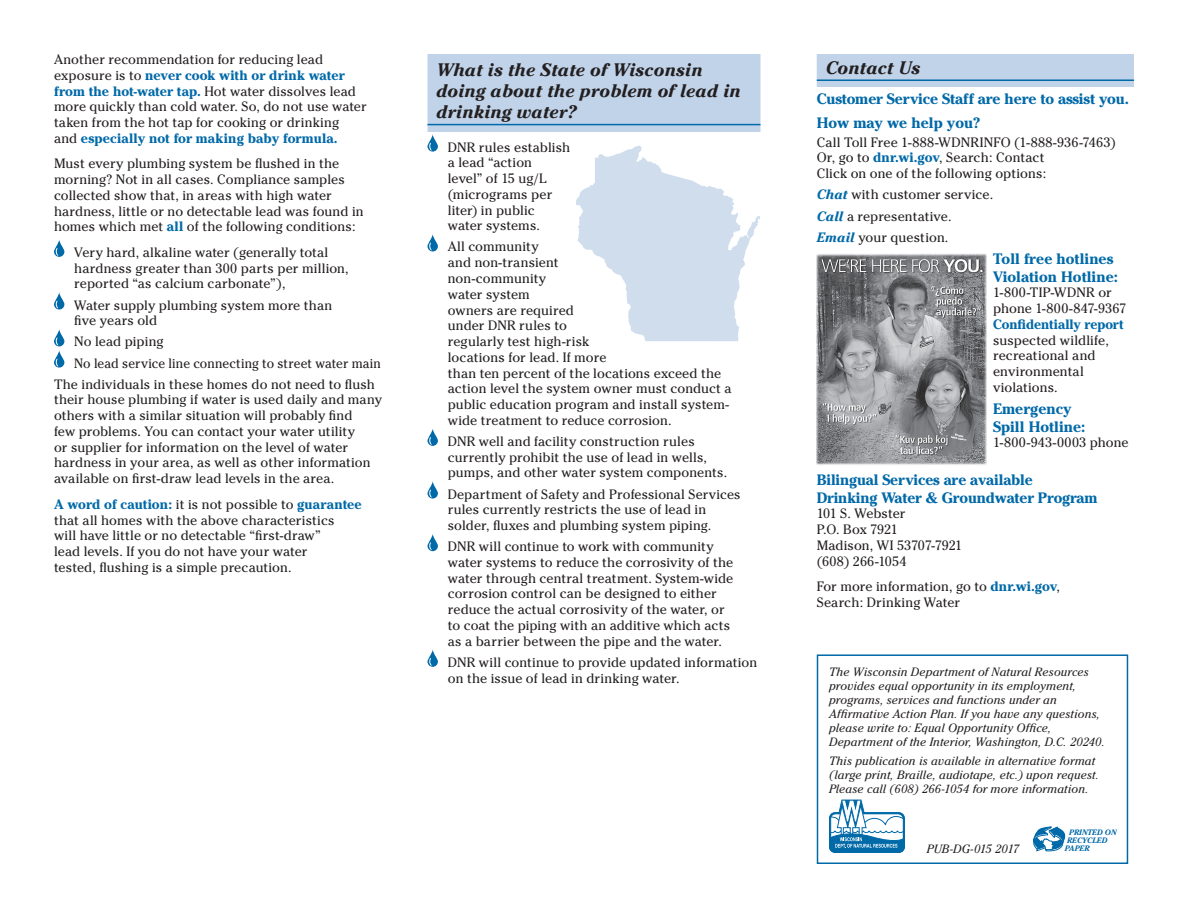
<style>
.page{position:relative;width:1188px;height:918px;background:#fff}
.page>*{position:absolute;margin:0;border:0;box-sizing:border-box;transform-origin:0 0}
.t1{font:italic 700 18px/21px "Cheltenham";color:#231f20}
.t2{font:700 15px/17.2px "Cheltenham";letter-spacing:-.01em;color:#0069a8}
.t3{font:13.5px/15.8px "Cheltenham";letter-spacing:.005em;color:#231f20}
.t4{font:13.5px "Cheltenham";letter-spacing:.005em;color:#231f20;scale:.95 1}
.t5{font:700 13.5px "Cheltenham";letter-spacing:-.005em;color:#0069a8}
.t6{font:italic 12px/14px "Cheltenham";letter-spacing:.01em;color:#231f20}
.t7{font:italic 12px "Cheltenham";letter-spacing:-.015em;color:#231f20}
.t8{font:italic 700 7.8px/7.8px "Cheltenham";color:#0069a8}
.s1{font-weight:700;color:#0069a8}
.s2{font-weight:700;font-style:italic;color:#0069a8}
</style>
<div class="page">
<div style="left:428px;top:54px;width:332px;height:78px;background:#c0d3e9"></div>
<hr style="left:428px;top:124px;width:332px;height:1px;background:#0069a8">
<svg style="left:428px;top:134px;width:10px;height:18px"></svg>
<svg style="left:429px;top:143px;width:3px;height:8px"></svg>
<svg style="left:428px;top:234px;width:10px;height:17px"></svg>
<svg style="left:429px;top:243px;width:3px;height:7px"></svg>
<svg style="left:428px;top:428px;width:10px;height:18px"></svg>
<svg style="left:429px;top:437px;width:3px;height:8px"></svg>
<svg style="left:428px;top:481px;width:10px;height:18px"></svg>
<svg style="left:429px;top:490px;width:3px;height:7px"></svg>
<svg style="left:428px;top:534px;width:10px;height:17px"></svg>
<svg style="left:429px;top:542px;width:3px;height:8px"></svg>
<svg style="left:428px;top:649px;width:10px;height:18px"></svg>
<svg style="left:429px;top:658px;width:3px;height:8px"></svg>
<svg style="left:576px;top:145px;width:184px;height:196px"></svg>
<svg style="left:54px;top:239px;width:10px;height:18px"></svg>
<svg style="left:56px;top:248px;width:3px;height:8px"></svg>
<svg style="left:54px;top:292px;width:10px;height:18px"></svg>
<svg style="left:56px;top:301px;width:3px;height:7px"></svg>
<svg style="left:54px;top:329px;width:10px;height:17px"></svg>
<svg style="left:56px;top:338px;width:3px;height:7px"></svg>
<svg style="left:54px;top:350px;width:10px;height:18px"></svg>
<svg style="left:56px;top:359px;width:3px;height:7px"></svg>
<div style="left:817px;top:54px;width:317px;height:33px;background:#c0d3e9"></div>
<hr style="left:817px;top:80px;width:317px;height:1px;background:#0069a8">
<img style="left:817px;top:253px;width:169px;height:212px">
<div style="left:817px;top:654px;width:311px;height:210px;border:2px solid #0069a8"></div>
<svg style="left:1033px;top:826px;width:33px;height:26px"></svg>
<svg style="left:829px;top:800px;width:76px;height:53px"></svg>
<p class="t3" style="left:54px;top:52px;width:314px">Another recommendation for reducing lead exposure is to <span class="s1">never cook with or drink water from the hot-water tap.</span> Hot water dissolves lead more quickly than cold water. So, do not use water taken from the hot tap for cooking or drinking<br>and <span class="s1">especially not for making baby formula.</span></p>
<p class="t3" style="left:54px;top:156px;width:311px">Must every plumbing system be flushed in the morning? Not in all cases. Compliance samples collected show that, in areas with high water hardness, little or no detectable lead was found in homes which met <span class="s1">all</span> of the following conditions:</p>
<p class="t3" style="left:74px;top:244px;width:276px">Very hard, alkaline water (generally total hardness greater than 300 parts per million, reported “as calcium carbonate”),</p>
<p class="t3" style="left:74px;top:297px;width:260px">Water supply plumbing system more than five years old</p>
<p class="t3" style="left:74px;top:334px;width:91px">No lead piping</p>
<p class="t4" style="left:74px;top:355px;width:324px">No lead service line connecting to street water main</p>
<p class="t3" style="left:54px;top:376px;width:322px">The individuals in these homes do not need to flush</p>
<p class="t3" style="left:54px;top:392px;width:330px">their house plumbing if water is used daily and many others with a similar situation will probably find<br>few problems. You can contact your water utility<br>or supplier for information on the level of water hardness in your area, as well as other information available on first-draw lead levels in the area.</p>
<p class="t3" style="left:54px;top:496px;width:309px"><span class="s1">A word of caution:</span> it is not possible to <span class="s1">guarantee </span>that all homes with the above characteristics<br>will have little or no detectable “first-draw”<br>lead levels. If you do not have your water<br>tested, flushing is a simple precaution.</p>
<h1 class="t1" style="left:436px;top:59px;width:306px">What is the State of Wisconsin doing about the problem of lead in drinking water?</h1>
<p class="t3" style="left:448px;top:139px;width:124px">DNR rules establish a lead “action<br>level” of 15 ug/L (micrograms per liter) in public water systems.</p>
<p class="t3" style="left:448px;top:239px;width:285px">All community<br>and non-transient<br>non-community<br>water system<br>owners are required<br>under DNR rules to<br>regularly test high-risk<br>locations for lead. If more<br>than ten percent of the locations exceed the action level the system owner must conduct a public education program and install system&shy;wide treatment to reduce corrosion.</p>
<p class="t3" style="left:448px;top:433px;width:281px">DNR well and facility construction rules currently prohibit the use of lead in wells, pumps, and other water system components.</p>
<p class="t3" style="left:448px;top:486px;width:294px">Department of Safety and Professional Services rules currently restricts the use of lead in solder, fluxes and plumbing system piping.</p>
<p class="t3" style="left:448px;top:539px;width:287px">DNR will continue to work with community water systems to reduce the corrosivity of the water through central treatment. System-wide corrosion control can be designed to either reduce the actual corrosivity of the water, or to coat the piping with an additive which acts as a barrier between the pipe and the water.</p>
<p class="t3" style="left:448px;top:654px;width:311px">DNR will continue to provide updated information on the issue of lead in drinking water.</p>
<h1 class="t1" style="left:826px;top:57px;width:96px">Contact Us</h1>
<p class="t2" style="left:817px;top:87px;width:314px;line-height:24px">Customer Service Staff are here to assist you.<br>How may we help you?</p>
<p class="t3" style="left:817px;top:134px;width:301px">Call Toll Free 1-888-WDNRINFO (1-888-936-7463)<br>Or, go to <span class="s1">dnr.wi.gov</span>, Search: Contact<br>Click on one of the following options:</p>
<p class="t3" style="left:817px;top:184px;width:178px;line-height:21.1px"><span class="s2">Chat</span> with customer service.<br><span class="s2">Call</span> a representative.<br><span class="s2">Email</span> your question.</p>
<p class="t2" style="left:993px;top:250px;width:126px">Toll free hotlines<br>Violation Hotline:</p>
<p class="t3" style="left:993px;top:285px;width:135px">1-800-TIP-WDNR or phone 1-800-847-9367</p>
<p class="t5" style="left:993px;top:316px;width:132px">Confidentially report</p>
<p class="t3" style="left:993px;top:332px;width:117px">suspected wildlife, recreational and environmental violations.</p>
<p class="t2" style="left:993px;top:400px;width:94px">Emergency<br>Spill Hotline:</p>
<p class="t3" style="left:993px;top:435px;width:137px">1-800-943-0003 phone</p>
<p class="t2" style="left:817px;top:471px;width:282px">Bilingual Services are available<br>Drinking Water &amp; Groundwater Program</p>
<p class="t3" style="left:817px;top:506px;width:147px">101 S. Webster<br>P.O. Box 7921<br>Madison, WI 53707-7921 (608) 266-1054</p>
<p class="t3" style="left:817px;top:579px;width:245px">For more information, go to <span class="s1">dnr.wi.gov</span>,<br>Search: Drinking Water</p>
<p class="t6" style="left:829px;top:665px;width:277px">The Wisconsin Department of Natural Resources provides equal opportunity in its employment, programs, services and functions under an Affirmative Action Plan. If you have any questions, please write to: Equal Opportunity Office, Department of the Interior, Washington, D.C. 20240.</p>
<p class="t6" style="left:829px;top:754px;width:271px">This publication is available in alternative format (large print, Braille, audiotape, etc.) upon request.<br>Please call (608) 266-1054 for more information.</p>
<p class="t8" style="left:1065px;top:829px;width:53px;text-indent:4px">PRINTED ON<br>RECYCLED<br>PAPER</p>
<p class="t7" style="left:927px;top:841px;width:94px">PUB-DG-015 2017</p>
</div>
